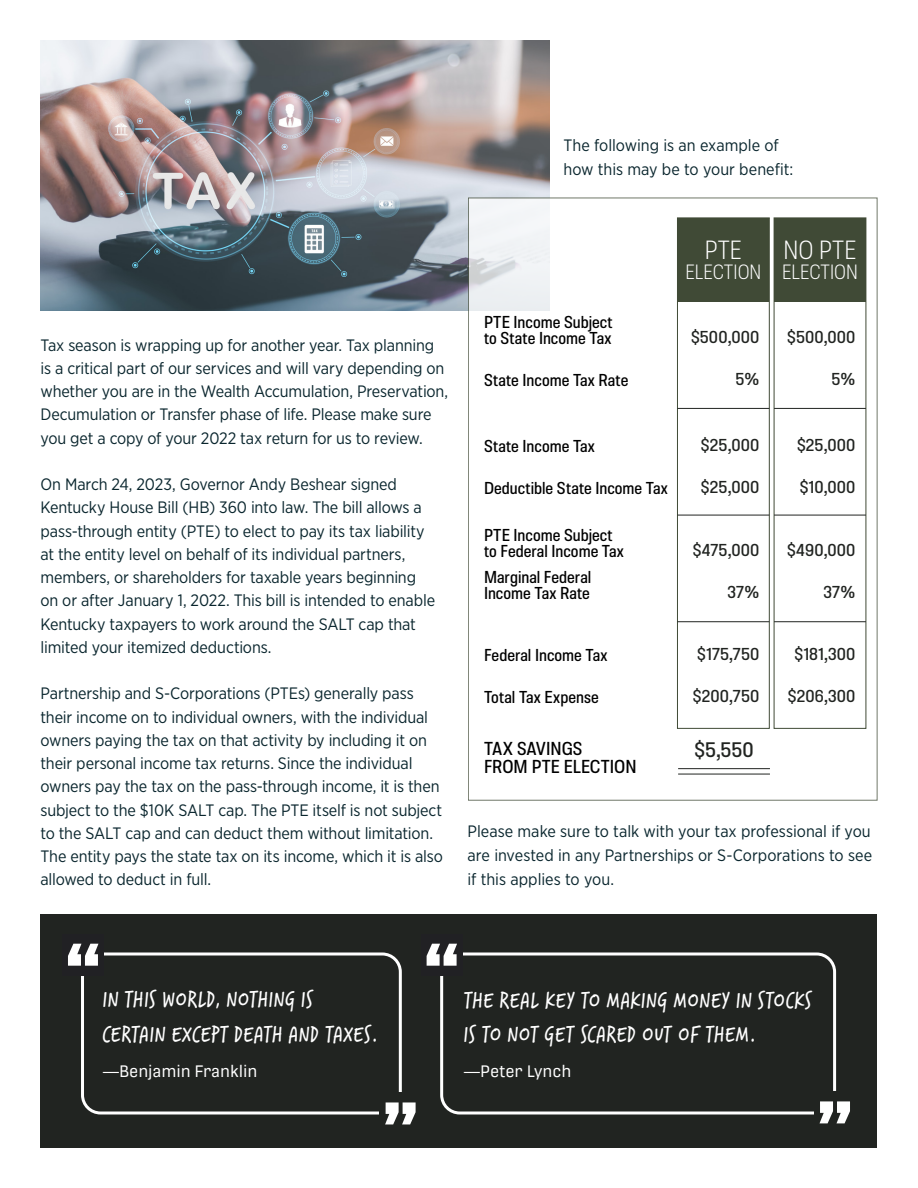
<style>
.page{position:relative;width:918px;height:1188px;background:#fff}
.page>*{position:absolute;margin:0;border:0;box-sizing:border-box;transform-origin:0 0}
.t1{font:300 semi-condensed 26.25px "Molde";letter-spacing:.005em;color:#fff}
.t2{font:24px/34.5px "Saltbush";letter-spacing:.02em;color:#fff}
.t3{font:500 semi-condensed 21px "Molde";color:#212421}
.t4{font:300 semi-condensed 20.7px "Molde";color:#fff}
.t5{font:500 semi-condensed 18.75px/18px "Molde";color:#000}
.t6{font:500 semi-condensed 17.25px/16.5px "Molde";color:#000}
.t7{font:500 semi-condensed 17.25px "Molde";color:#212421}
.t8{font:16.5px/23.2px "Gotham Narrow";letter-spacing:-.01em;color:#0a262e}
.t9{font:16.5px "Protipo";letter-spacing:-.005em;color:#fff}
</style>
<div class="page">
<div style="left:41px;top:914px;width:836px;height:234px;background:#212421"></div>
<div style="left:440px;top:952px;width:396px;height:162px;border:3px solid #fff;border-radius:18px"></div>
<div style="left:421px;top:934px;width:41px;height:41px;background:#212124"></div>
<svg style="left:427px;top:944px;width:30px;height:22px"></svg>
<div style="left:814px;top:1092px;width:41px;height:41px;background:#212421"></div>
<svg style="left:820px;top:1101px;width:30px;height:22px"></svg>
<div style="left:81px;top:952px;width:321px;height:162px;border:3px solid #fff;border-radius:18px"></div>
<div style="left:63px;top:934px;width:41px;height:41px;background:#212124"></div>
<svg style="left:68px;top:944px;width:30px;height:22px"></svg>
<div style="left:380px;top:1093px;width:41px;height:41px;background:#212421"></div>
<svg style="left:385px;top:1102px;width:31px;height:22px"></svg>
<img style="left:40px;top:40px;width:510px;height:271px">
<div style="left:468px;top:198px;width:409px;height:602px;background:#fff"></div>
<div style="left:774px;top:218px;width:92px;height:84px;background:#404a36"></div>
<div style="left:774px;top:218px;width:92px;height:511px;border:1px solid #404a36"></div>
<div style="left:677px;top:218px;width:92px;height:84px;background:#404a36"></div>
<div style="left:677px;top:218px;width:93px;height:511px;border:1px solid #404a36"></div>
<hr style="left:677px;top:408px;width:92px;height:1px;background:#212421">
<hr style="left:677px;top:515px;width:92px;height:1px;background:#212421">
<hr style="left:677px;top:621px;width:92px;height:1px;background:#212421">
<hr style="left:774px;top:408px;width:92px;height:1px;background:#212421">
<hr style="left:774px;top:515px;width:92px;height:1px;background:#212421">
<hr style="left:774px;top:621px;width:92px;height:1px;background:#212421">
<hr style="left:678px;top:774px;width:92px;height:1px;background:#212421">
<hr style="left:678px;top:768px;width:92px;height:1px;background:#212421">
<p class="t8" style="left:563px;top:133px;width:231px;line-height:24px">The following is an example of how this may be to your benefit:</p>
<p class="t8" style="left:40px;top:333px;width:409px">Tax season is wrapping up for another year. Tax planning is a critical part of our services and will vary depending on whether you are in the Wealth Accumulation, Preservation, Decumulation or Transfer phase of life. Please make sure you get a copy of your 2022 tax return for us to review.</p>
<p class="t8" style="left:40px;top:472px;width:396px">On March 24, 2023, Governor Andy Beshear signed Kentucky House Bill (HB) 360 into law. The bill allows a pass-through entity (PTE) to elect to pay its tax liability at the entity level on behalf of its individual partners, members, or shareholders for taxable years beginning on or after January 1, 2022. This bill is intended to enable Kentucky taxpayers to work around the SALT cap that limited your itemized deductions.</p>
<p class="t8" style="left:40px;top:682px;width:404px">Partnership and S-Corporations (PTEs) generally pass their income on to individual owners, with the individual owners paying the tax on that activity by including it on their personal income tax returns. Since the individual owners pay the tax on the pass-through income, it is then subject to the $10K SALT cap. The PTE itself is not subject to the SALT cap and can deduct them without limitation.<br>The entity pays the state tax on its income, which it is also allowed to deduct in full.</p>
<p class="t6" style="left:484px;top:313px;width:130px">PTE Income Subject to State Income Tax</p>
<p class="t6" style="left:484px;top:371px;width:146px">State Income Tax Rate</p>
<p class="t1" style="left:705px;top:234px;width:39px">PTE</p>
<p class="t4" style="left:685px;top:259px;width:77px">ELECTION</p>
<p class="t7" style="left:691px;top:326px;width:70px">$500,000</p>
<p class="t7" style="left:736px;top:368px;width:25px">5%</p>
<p class="t6" style="left:484px;top:437px;width:112px">State Income Tax</p>
<p class="t6" style="left:484px;top:480px;width:185px">Deductible State Income Tax</p>
<p class="t6" style="left:484px;top:526px;width:141px">PTE Income Subject to Federal Income Tax</p>
<p class="t6" style="left:484px;top:568px;width:109px">Marginal Federal<br>Income Tax Rate</p>
<p class="t6" style="left:484px;top:646px;width:125px">Federal Income Tax</p>
<p class="t6" style="left:484px;top:688px;width:116px">Total Tax Expense</p>
<p class="t5" style="left:484px;top:739px;width:154px">TAX SAVINGS<br>FROM PTE ELECTION</p>
<p class="t7" style="left:701px;top:434px;width:60px">$25,000</p>
<p class="t7" style="left:701px;top:476px;width:60px">$25,000</p>
<p class="t7" style="left:693px;top:539px;width:68px">$475,000</p>
<p class="t7" style="left:727px;top:581px;width:33px">37%</p>
<p class="t7" style="left:697px;top:643px;width:64px">$175,750</p>
<p class="t7" style="left:693px;top:685px;width:68px">$200,750</p>
<p class="t3" style="left:694px;top:736px;width:61px">$5,550</p>
<p class="t1" style="left:784px;top:234px;width:74px">NO PTE</p>
<p class="t4" style="left:782px;top:259px;width:77px">ELECTION</p>
<p class="t7" style="left:787px;top:326px;width:70px">$500,000</p>
<p class="t7" style="left:832px;top:368px;width:25px">5%</p>
<p class="t7" style="left:797px;top:434px;width:60px">$25,000</p>
<p class="t7" style="left:800px;top:476px;width:57px">$10,000</p>
<p class="t7" style="left:787px;top:539px;width:70px">$490,000</p>
<p class="t7" style="left:823px;top:581px;width:33px">37%</p>
<p class="t7" style="left:795px;top:643px;width:62px">$181,300</p>
<p class="t7" style="left:788px;top:685px;width:69px">$206,300</p>
<p class="t8" style="left:468px;top:819px;width:406px;line-height:24px;text-align:justify">Please make sure to talk with your tax professional if you are invested in any Partnerships or S-Corporations to see if this applies to you.</p>
<p class="t2" style="left:103px;top:981px;width:212px">IN THIS WORLD, NOTHING IS</p>
<p class="t2" style="left:103px;top:1015px;width:276px">CERTAIN EXCEPT DEATH AND TAXES.</p>
<p class="t9" style="left:103px;top:1061px;width:156px">—Benjamin Franklin</p>
<p class="t2" style="left:464px;top:981px;width:349px">THE REAL KEY TO MAKING MONEY IN STOCKS<br>IS TO NOT GET SCARED OUT OF THEM.</p>
<p class="t9" style="left:464px;top:1062px;width:109px">—Peter Lynch</p>
</div>
